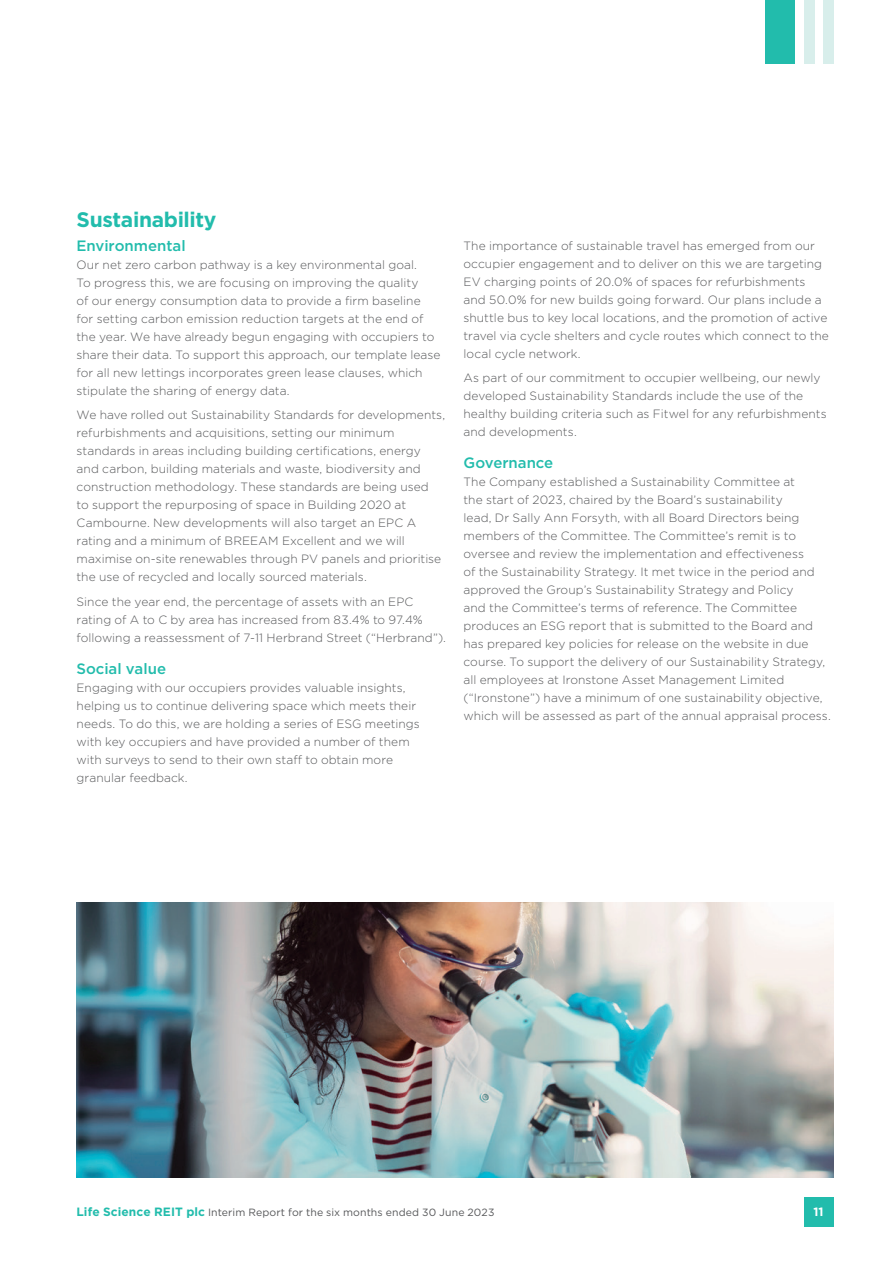
<style>
.page{position:relative;width:893px;height:1263px;background:#fff}
.page>*{position:absolute;margin:0;border:0;box-sizing:border-box;transform-origin:0 0}
.t1{font:700 21px "Gotham";letter-spacing:-.015em;color:#22bcac}
.t2{font:500 15px "Gotham";color:#22bcac}
.t3{font:300 12px/18px "Gotham";letter-spacing:.005em;color:#57585a}
.t4{font:700 12px "Gotham";color:#fff}
.t5{font:10.5px "Gotham";letter-spacing:.015em;color:#57585a}
.s1{font-weight:700;font-size:12px;color:#22bcac}
</style>
<div class="page">
<div style="left:804px;top:1197px;width:29px;height:30px;background:#22bcac"></div>
<div style="left:765px;top:0;width:30px;height:64px;background:#22bcac"></div>
<div style="left:804px;top:0;width:10px;height:64px;background:#d8eeeb"></div>
<div style="left:823px;top:0;width:10px;height:64px;background:#d8eeeb"></div>
<img style="left:77px;top:902px;width:756px;height:276px">
<h1 class="t1" style="left:77px;top:206px;width:142px">Sustainability</h1>
<p class="t2" style="left:77px;top:236px;width:111px">Environmental</p>
<p class="t3" style="left:77px;top:255px;width:365px">Our net zero carbon pathway is a key environmental goal.<br>To progress this, we are focusing on improving the quality<br>of our energy consumption data to provide a firm baseline for setting carbon emission reduction targets at the end of the year. We have already begun engaging with occupiers to share their data. To support this approach, our template lease for all new lettings incorporates green lease clauses, which stipulate the sharing of energy data.</p>
<p class="t3" style="left:77px;top:406px;width:370px">We have rolled out Sustainability Standards for developments, refurbishments and acquisitions, setting our minimum standards in areas including building certifications, energy and carbon, building materials and waste, biodiversity and construction methodology. These standards are being used<br>to support the repurposing of space in Building 2020 at Cambourne. New developments will also target an EPC A rating and a minimum of BREEAM Excellent and we will maximise on-site renewables through PV panels and prioritise the use of recycled and locally sourced materials.</p>
<p class="t3" style="left:77px;top:592px;width:371px">Since the year end, the percentage of assets with an EPC rating of A to C by area has increased from 83.4% to 97.4% following a reassessment of 7-11 Herbrand Street (“Herbrand”).</p>
<p class="t2" style="left:77px;top:659px;width:91px">Social value</p>
<p class="t3" style="left:77px;top:678px;width:345px">Engaging with our occupiers provides valuable insights, helping us to continue delivering space which meets their needs. To do this, we are holding a series of ESG meetings with key occupiers and have provided a number of them with surveys to send to their own staff to obtain more granular feedback.</p>
<p class="t3" style="left:463px;top:236px;width:367px">The importance of sustainable travel has emerged from our occupier engagement and to deliver on this we are targeting EV charging points of 20.0% of spaces for refurbishments and 50.0% for new builds going forward. Our plans include a shuttle bus to key local locations, and the promotion of active travel via cycle shelters and cycle routes which connect to the local cycle network.</p>
<p class="t3" style="left:463px;top:368px;width:365px">As part of our commitment to occupier wellbeing, our newly developed Sustainability Standards include the use of the healthy building criteria such as Fitwel for any refurbishments and developments.</p>
<p class="t2" style="left:463px;top:453px;width:91px">Governance</p>
<p class="t3" style="left:463px;top:473px;width:369px">The Company established a Sustainability Committee at<br>the start of 2023, chaired by the Board’s sustainability<br>lead, Dr Sally Ann Forsyth, with all Board Directors being members of the Committee. The Committee’s remit is to oversee and review the implementation and effectiveness<br>of the Sustainability Strategy. It met twice in the period and approved the Group’s Sustainability Strategy and Policy<br>and the Committee’s terms of reference. The Committee produces an ESG report that is submitted to the Board and has prepared key policies for release on the website in due course. To support the delivery of our Sustainability Strategy, all employees at Ironstone Asset Management Limited (“Ironstone”) have a minimum of one sustainability objective, which will be assessed as part of the annual appraisal process.</p>
<p class="t5" style="left:77px;top:1206px;width:419px"><span class="s1">Life Science REIT plc</span> Interim Report for the six months ended 30 June 2023</p>
<p class="t4" style="left:813px;top:1204px;width:12px">11</p>
</div>
